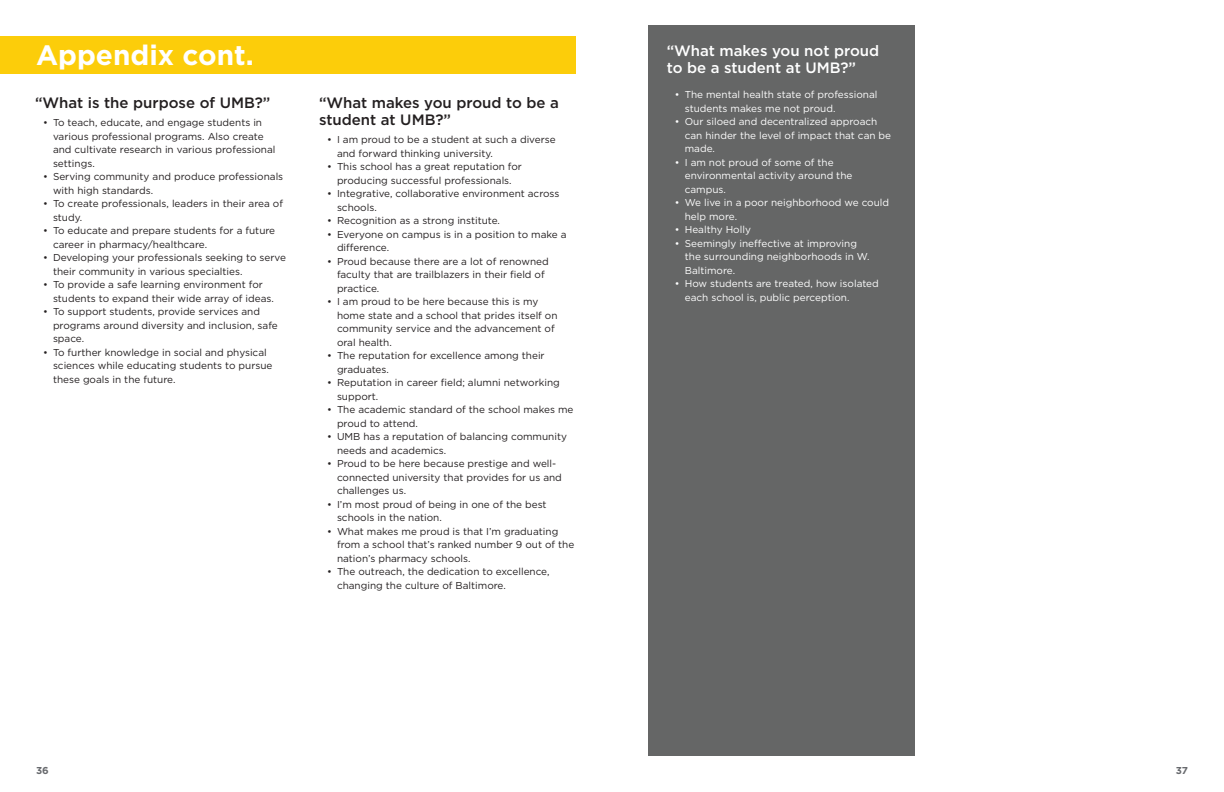
<style>
.page{position:relative;width:1224px;height:792px;background:#fff}
.page>*{position:absolute;margin:0;border:0;box-sizing:border-box;transform-origin:0 0}
.Header_1{font:700 28px "Gotham";color:#fff}
.Paragraph_Style_1{font:500 15px/17px "Gotham";color:#231f20}
.Paragraph_Style_1-2{font:500 15px/17px "Gotham";color:#fff}
.t1{font:10px/13.5px "Gotham";color:#231f20}
.t2{font:10px/13.5px "Gotham";color:#fff}
.t3{font:700 10px "Gotham";color:#686a6e}
</style>
<div class="page">
<div style="left:648px;top:25px;width:266px;height:731px;background:#656666"></div>
<div style="left:0;top:36px;width:576px;height:37px;background:#fccd0a"></div>
<p class="Header_1" style="left:36px;top:36px;width:219px">Appendix cont.</p>
<p class="Paragraph_Style_1" style="left:35px;top:94px;width:237px">“What is the purpose of UMB?”</p>
<p class="t1" style="left:53px;top:116px;width:224px;text-indent:-10px">• To teach, educate, and engage students in various professional programs. Also create and cultivate research in various professional settings.</p>
<p class="t1" style="left:53px;top:170px;width:232px;text-indent:-10px">• Serving community and produce professionals with high standards.</p>
<p class="t1" style="left:53px;top:197px;width:232px;text-indent:-10px">• To create professionals, leaders in their area of study.</p>
<p class="t1" style="left:53px;top:224px;width:224px;text-indent:-10px">• To educate and prepare students for a future career in pharmacy/healthcare.</p>
<p class="t1" style="left:53px;top:251px;width:235px;text-indent:-10px">• Developing your professionals seeking to serve their community in various specialties.</p>
<p class="t1" style="left:53px;top:278px;width:223px;text-indent:-10px">• To provide a safe learning environment for students to expand their wide array of ideas.</p>
<p class="t1" style="left:53px;top:305px;width:226px;text-indent:-10px">• To support students, provide services and programs around diversity and inclusion, safe space.</p>
<p class="t1" style="left:53px;top:345px;width:221px;text-indent:-10px">• To further knowledge in social and physical sciences while educating students to pursue these goals in the future.</p>
<p class="Paragraph_Style_1" style="left:319px;top:94px;width:241px">“What makes you proud to be a student at UMB?”</p>
<p class="t1" style="left:337px;top:133px;width:220px;text-indent:-10px">• I am proud to be a student at such a diverse and forward thinking university.</p>
<p class="t1" style="left:327px;top:160px;width:197px;text-align:center">• This school has a great reputation for producing successful professionals.</p>
<p class="t1" style="left:337px;top:187px;width:224px;text-indent:-10px">• Integrative, collaborative environment across schools.</p>
<p class="t1" style="left:327px;top:214px;width:175px">• Recognition as a strong institute.</p>
<p class="t1" style="left:337px;top:227px;width:231px;text-indent:-10px">• Everyone on campus is in a position to make a difference.</p>
<p class="t1" style="left:337px;top:254px;width:213px;text-indent:-10px">• Proud because there are a lot of renowned faculty that are trailblazers in their field of practice.</p>
<p class="t1" style="left:337px;top:295px;width:222px;text-indent:-10px">• I am proud to be here because this is my home state and a school that prides itself on community service and the advancement of oral health.</p>
<p class="t1" style="left:337px;top:349px;width:209px;text-indent:-10px">• The reputation for excellence among their graduates.</p>
<p class="t1" style="left:337px;top:376px;width:224px;text-indent:-10px">• Reputation in career field; alumni networking support.</p>
<p class="t1" style="left:337px;top:403px;width:238px;text-indent:-10px">• The academic standard of the school makes me proud to attend.</p>
<p class="t1" style="left:337px;top:430px;width:231px;text-indent:-10px">• UMB has a reputation of balancing community needs and academics.</p>
<p class="t1" style="left:337px;top:457px;width:226px;text-indent:-10px">• Proud to be here because prestige and well&shy;connected university that provides for us and challenges us.</p>
<p class="t1" style="left:337px;top:497px;width:211px;text-indent:-10px">• I’m most proud of being in one of the best schools in the nation.</p>
<p class="t1" style="left:337px;top:524px;width:239px;text-indent:-10px">• What makes me proud is that I’m graduating from a school that’s ranked number 9 out of the nation’s pharmacy schools.</p>
<p class="t1" style="left:337px;top:565px;width:214px;text-indent:-10px">• The outreach, the dedication to excellence, changing the culture of Baltimore.</p>
<p class="Paragraph_Style_1-2" style="left:667px;top:42px;width:214px">“What makes you not proud to be a student at UMB?”</p>
<p class="t2" style="left:685px;top:88px;width:194px;text-indent:-10px">• The mental health state of professional students makes me not proud.</p>
<p class="t2" style="left:685px;top:115px;width:208px;text-indent:-10px">• Our siloed and decentralized approach can hinder the level of impact that can be made.</p>
<p class="t2" style="left:685px;top:155px;width:169px;text-indent:-10px">• I am not proud of some of the environmental activity around the campus.</p>
<p class="t2" style="left:685px;top:196px;width:206px;text-indent:-10px">• We live in a poor neighborhood we could help more.</p>
<p class="t2" style="left:675px;top:223px;width:78px">• Healthy Holly</p>
<p class="t2" style="left:685px;top:236px;width:186px;text-indent:-10px">• Seemingly ineffective at improving the surrounding neighborhoods in W.<br>Baltimore.</p>
<p class="t2" style="left:685px;top:277px;width:196px;text-indent:-10px">• How students are treated, how isolated each school is, public perception.</p>
<p class="t3" style="left:36px;top:763px;width:14px">36</p>
<p class="t3" style="left:1176px;top:763px;width:14px">37</p>
</div>
